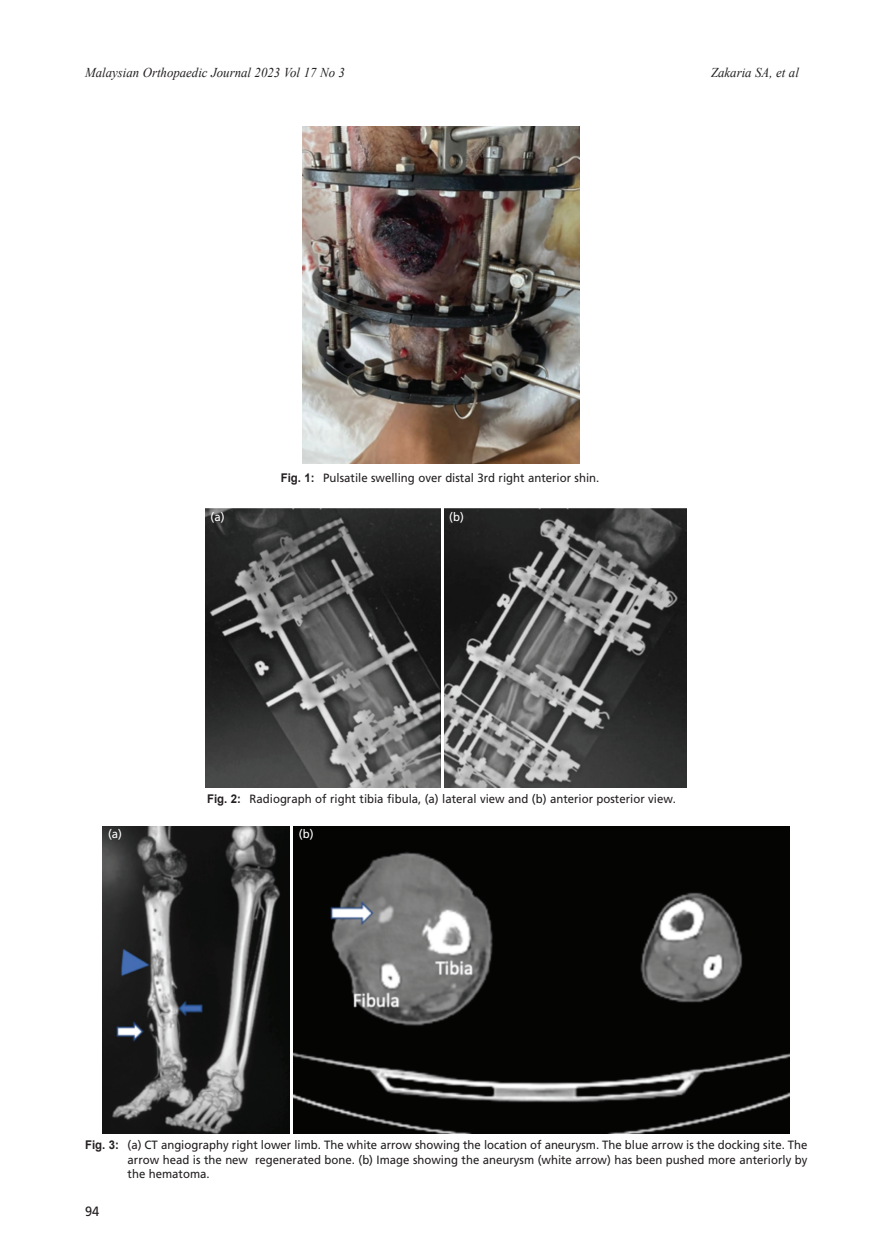
<style>
.page{position:relative;width:894px;height:1260px;background:#fff}
.page>*{position:absolute;margin:0;border:0;box-sizing:border-box;transform-origin:0 0}
.t1{font:italic 13.5px "Times New Roman";color:#231f20;scale:.95 1}
.t2{font:13.5px "Frutiger LT Std";color:#231f20;scale:.95 1}
.t3{font:12px/14.4px "Frutiger LT Std";color:#231f20;text-align:justify;scale:.95 1}
.t4{font:12px "Frutiger LT Std";color:#fff;scale:.95 1}
.s1{font-family:"Arial";font-weight:700}
</style>
<div class="page">
<img style="left:302px;top:126px;width:278px;height:338px">
<img style="left:205px;top:509px;width:235px;height:278px">
<img style="left:444px;top:509px;width:242px;height:278px">
<img style="left:103px;top:826px;width:186px;height:307px">
<img style="left:294px;top:826px;width:495px;height:307px">
<p class="t1" style="left:85px;top:65px;width:275px">Malaysian Orthopaedic Journal 2023 Vol 17 No 3</p>
<p class="t1" style="left:711px;top:65px;width:94px">Zakaria SA, et al</p>
<p class="t3" style="left:281px;top:471px;width:337px"><span class="s1">Fig. 1:</span> Pulsatile swelling over distal 3rd right anterior shin.</p>
<p class="t4" style="left:211px;top:512px;width:16px">(a)</p>
<p class="t4" style="left:449px;top:512px;width:17px">(b)</p>
<p class="t3" style="left:207px;top:793px;width:495px"><span class="s1">Fig. 2:</span> Radiograph of right tibia fibula, (a) lateral view and (b) anterior posterior view.</p>
<p class="t4" style="left:108px;top:829px;width:16px">(a)</p>
<p class="t4" style="left:299px;top:829px;width:17px">(b)</p>
<p class="t3" style="left:128px;top:1139px;width:717px;text-indent:-43px"><span class="s1">Fig. 3:</span> (a) CT angiography right lower limb. The white arrow showing the location of aneurysm. The blue arrow is the docking site. The arrow head is the new regenerated bone. (b) Image showing the aneurysm (white arrow) has been pushed more anteriorly by the hematoma.</p>
<p class="t2" style="left:85px;top:1206px;width:17px">94</p>
</div>
